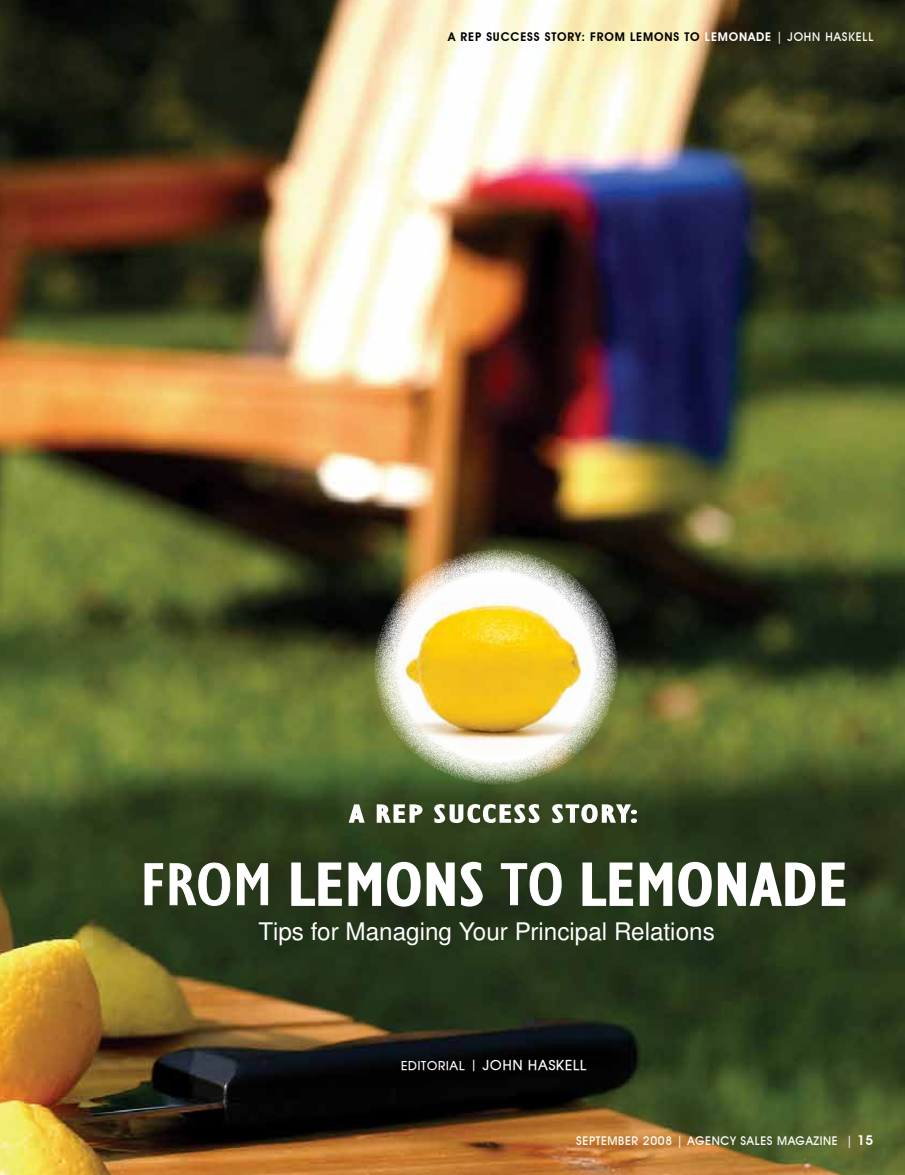
<style>
.page{position:relative;width:905px;height:1175px;background:#fff}
.page>*{position:absolute;margin:0;border:0;box-sizing:border-box;transform-origin:0 0}
.t1{font:condensed 60px "Humanist 521 BT";color:#fff;scale:1.4 1}
.t2{font:condensed 24.3px "Humanist 521 BT";letter-spacing:.05em;color:#fff;scale:1.61 1}
.t3{font:24px "Turkish Sans SSK";color:#fff}
.t4{font:700 13.5px "Atilla";letter-spacing:.075em;color:#fff}
.t5{font:600 12px "Avant Garde IT Cby BT";letter-spacing:.07em;color:#000}
.t6{font:500 12px "Avant Garde IT Cby BT";letter-spacing:.05em;color:#fff}
.s1{color:#fff}
.s2{font-weight:500;color:#fff}
.s3{font-size:12px}
.s4{font-size:15px}
.s5{font-weight:600;font-size:13.5px}
</style>
<div class="page">
<img style="left:0;top:0;width:904px;height:1174px">
<svg style="left:144px;top:863px;width:19px;height:42px"></svg>
<svg style="left:169px;top:862px;width:61px;height:44px;background:#48563b"></svg>
<svg style="left:237px;top:863px;width:31px;height:42px"></svg>
<svg style="left:290px;top:860px;width:194px;height:48px"></svg>
<svg style="left:500px;top:862px;width:62px;height:44px;background:#3e4c35"></svg>
<svg style="left:581px;top:854px;width:265px;height:54px"></svg>
<img style="left:374px;top:549px;width:244px;height:236px;border-radius:50%">
<img style="left:374px;top:584px;width:244px;height:171px">
<svg style="left:347px;top:797px;width:19px;height:27px"></svg>
<svg style="left:376px;top:803px;width:47px;height:21px"></svg>
<svg style="left:433px;top:803px;width:107px;height:21px"></svg>
<svg style="left:551px;top:803px;width:87px;height:21px"></svg>
<p class="t5" style="left:448px;top:29px;width:427px">A REP SUCCESS STORY: FROM LEMONS TO <span class="s1">LEMONADE</span> <span class="s2">| JOHN HASKELL</span></p>
<h2 class="t2" style="left:349px;top:799px;width:181px">A REP SUCCEsS STORY:</h2>
<h1 class="t1" style="left:139px;top:849px;width:507px">FROM LEMONS TO LEMONADE</h1>
<h3 class="t3" style="left:258px;top:916px;width:458px">Tips for Managing Your Principal Relations</h3>
<p class="t4" style="left:401px;top:1055px;width:187px"><span class="s3">EDITORIAL</span> <span class="s4">|</span> JOHN HASKELL</p>
<p class="t6" style="left:576px;top:1133px;width:299px">SEPTEMBER 2008 | AGENCY SALES MAGAZINE | <span class="s5">15</span></p>
</div>
